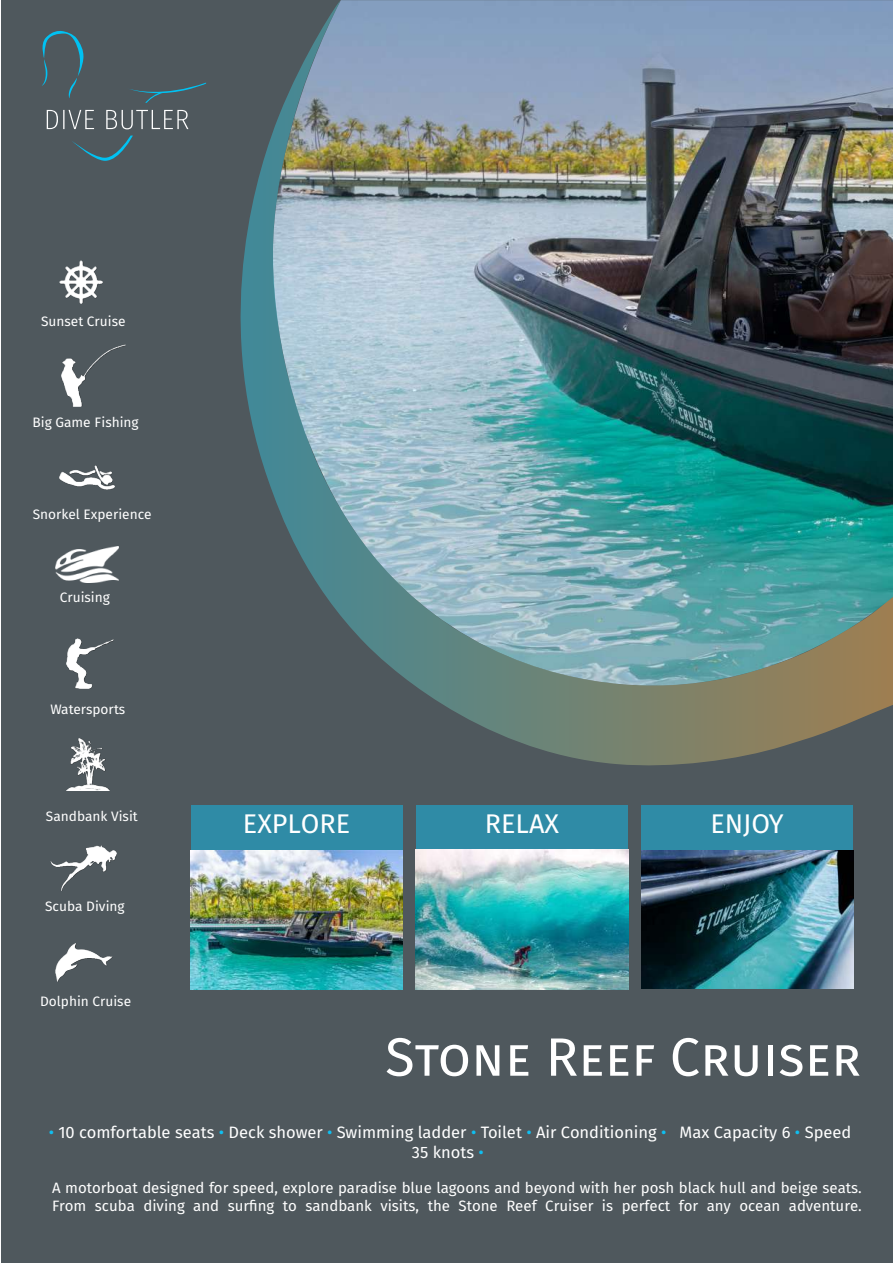
<style>
.page{position:relative;width:893px;height:1263px;background:#fff}
.page>*{position:absolute;margin:0;border:0;box-sizing:border-box;transform-origin:0 0}
.t1{font:54px "Fira Sans";color:#fff}
.t2{font:27px "Fira Sans";color:#fff}
.t3{font:16.5px/19.8px "Fira Sans";color:#fff;text-align:center}
.t4{font:15px/18px "Fira Sans";color:#fff}
.t5{font:13.65px "Fira Sans";color:#fff}
.s1{color:#10bef0}
.s2{color:#0fbff1}
</style>
<div class="page">
<div style="left:1px;top:1px;width:892px;height:1262px;background:#4f585d"></div>
<img style="left:641px;top:850px;width:212px;height:139px">
<img style="left:191px;top:850px;width:212px;height:139px">
<img style="left:209px;top:0;width:684px;height:766px">
<svg style="left:42px;top:31px;width:42px;height:67px"></svg>
<svg style="left:72px;top:136px;width:61px;height:25px"></svg>
<svg style="left:130px;top:83px;width:76px;height:20px"></svg>
<svg style="left:47px;top:110px;width:47px;height:19px"></svg>
<svg style="left:106px;top:110px;width:82px;height:19px"></svg>
<div style="left:191px;top:805px;width:211px;height:45px;background:#2f8ba6"></div>
<div style="left:416px;top:805px;width:212px;height:45px;background:#2f8ba6"></div>
<div style="left:641px;top:805px;width:212px;height:45px;background:#2f8ba6"></div>
<img style="left:59px;top:260px;width:44px;height:44px">
<img style="left:66px;top:739px;width:44px;height:52px">
<img style="left:60px;top:465px;width:54px;height:25px">
<img style="left:50px;top:845px;width:67px;height:46px">
<img style="left:66px;top:638px;width:48px;height:50px">
<img style="left:55px;top:943px;width:57px;height:38px">
<img style="left:416px;top:850px;width:212px;height:140px">
<img style="left:56px;top:547px;width:63px;height:35px">
<img style="left:62px;top:345px;width:63px;height:62px">
<p class="t5" style="left:41px;top:311px;width:86px">Sunset Cruise</p>
<p class="t5" style="left:33px;top:412px;width:108px">Big Game Fishing</p>
<p class="t5" style="left:33px;top:504px;width:120px">Snorkel Experience</p>
<p class="t5" style="left:60px;top:587px;width:52px">Cruising</p>
<p class="t5" style="left:50px;top:699px;width:77px">Watersports</p>
<p class="t5" style="left:46px;top:805px;width:93px">Sandbank Visit</p>
<p class="t5" style="left:45px;top:896px;width:81px">Scuba Diving</p>
<p class="t5" style="left:40px;top:991px;width:93px">Dolphin Cruise</p>
<h2 class="t2" style="left:243px;top:803px;width:109px">EXPLORE</h2>
<h2 class="t2" style="left:485px;top:803px;width:76px">RELAX</h2>
<h2 class="t2" style="left:710px;top:803px;width:75px">ENJOY</h2>
<h1 class="t1" style="left:385px;top:1016px;width:477px">Stone Reef Cruiser</h1>
<p class="t3" style="left:49px;top:1122px;width:804px"><span class="s1">•</span> 10 comfortable seats <span class="s2">•</span> Deck shower <span class="s2">•</span> Swimming ladder <span class="s2">•</span> Toilet <span class="s2">•</span> Air Conditioning <span class="s2">•</span> Max Capacity 6 <span class="s1">•</span> Speed<br>35 knots <span class="s1">•</span></p>
<p class="t4" style="left:52px;top:1178px;width:811px">A motorboat designed for speed, explore paradise blue lagoons and beyond with her posh black hull and beige seats.<br>From scuba diving and surfing to sandbank visits, the Stone Reef Cruiser is perfect for any ocean adventure.</p>
</div>
